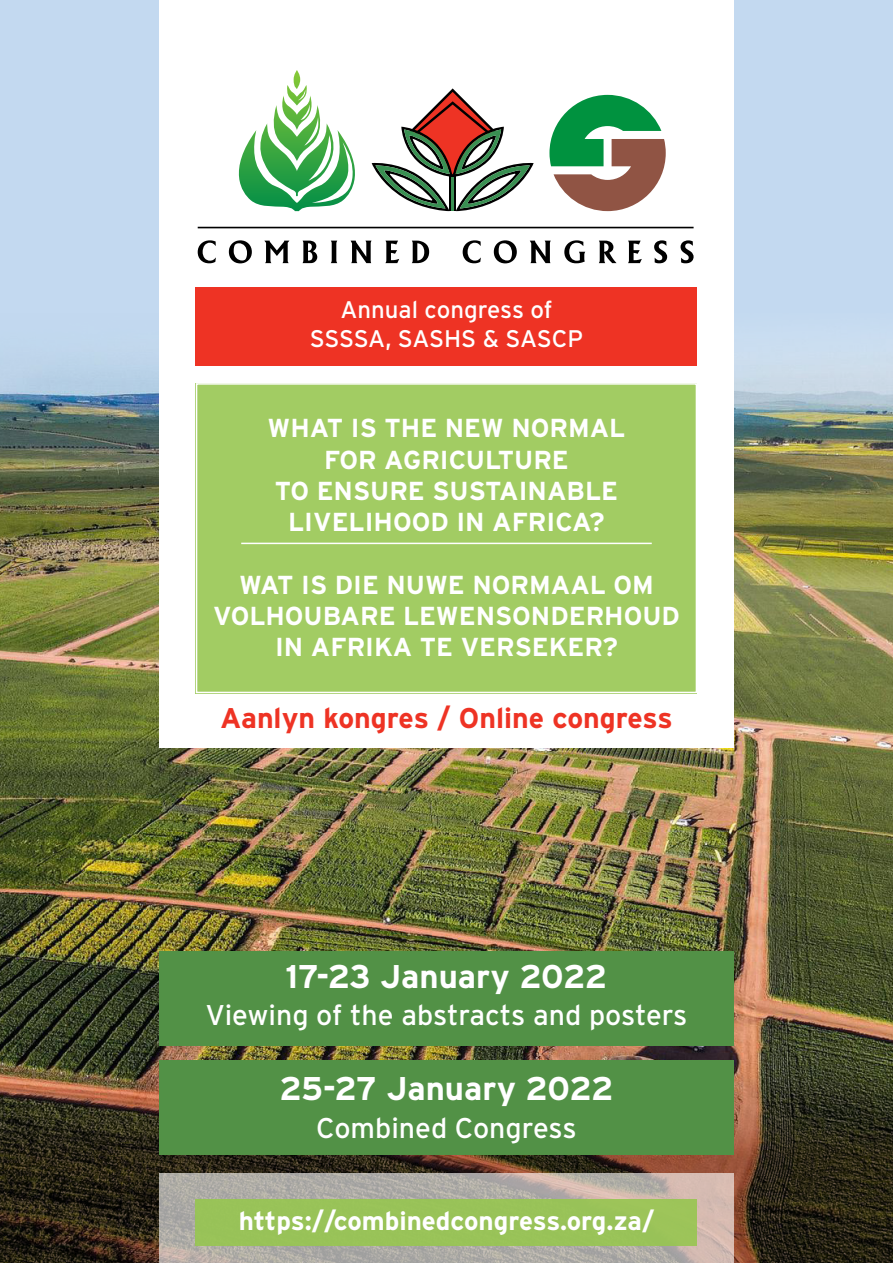
<style>
.page{position:relative;width:893px;height:1263px;background:#fff}
.page>*{position:absolute;margin:0;border:0;box-sizing:border-box;transform-origin:0 0}
.t1{font:700 32.85px "Interstate";letter-spacing:-.005em;color:#fff}
.t2{font:28.5px "Interstate";color:#fff}
.t3{font:700 28.5px "Interstate";color:#ee3324}
.t4{font:700 25.95px/31.2px "Interstate";color:#fff;text-align:center}
.t5{font:24px/28.8px "Interstate";letter-spacing:-.01em;color:#fff;text-align:center}
</style>
<div class="page">
<img style="left:0;top:470px;width:893px;height:468px">
<img style="left:25px;top:470px;width:843px;height:468px">
<svg style="left:0;top:0;width:893px;height:470px;background:#b6cadb"></svg>
<img style="left:0;top:938px;width:893px;height:325px">
<div style="left:159px;top:0;width:574px;height:748px;background:#fff"></div>
<svg style="left:159px;top:1174px;width:574px;height:89px;background:#b6afa7"></svg>
<div style="left:196px;top:287px;width:501px;height:79px;background:#ee3324"></div>
<div style="left:196px;top:1199px;width:501px;height:46px;background:#99c358"></div>
<div style="left:196px;top:383px;width:501px;height:310px;background:#a2cc63"></div>
<hr style="left:241px;top:543px;width:411px;height:1px;background:#fff">
<div style="left:196px;top:383px;width:501px;height:310px;border:2px solid #fff"></div>
<svg style="left:238px;top:70px;width:296px;height:141px"></svg>
<svg style="left:549px;top:95px;width:117px;height:116px"></svg>
<svg style="left:198px;top:240px;width:18px;height:23px"></svg>
<svg style="left:229px;top:240px;width:23px;height:23px"></svg>
<svg style="left:264px;top:241px;width:25px;height:22px"></svg>
<svg style="left:303px;top:241px;width:14px;height:22px"></svg>
<svg style="left:331px;top:241px;width:6px;height:22px"></svg>
<svg style="left:351px;top:241px;width:20px;height:22px"></svg>
<svg style="left:385px;top:241px;width:14px;height:22px"></svg>
<svg style="left:412px;top:241px;width:17px;height:22px"></svg>
<svg style="left:463px;top:240px;width:18px;height:23px"></svg>
<svg style="left:494px;top:240px;width:23px;height:23px"></svg>
<svg style="left:530px;top:241px;width:21px;height:22px"></svg>
<svg style="left:564px;top:240px;width:21px;height:23px"></svg>
<svg style="left:599px;top:241px;width:17px;height:22px"></svg>
<svg style="left:628px;top:241px;width:14px;height:22px"></svg>
<svg style="left:654px;top:240px;width:13px;height:23px"></svg>
<svg style="left:681px;top:240px;width:13px;height:23px"></svg>
<hr style="left:198px;top:227px;width:496px;height:1px;background:#000">
<div style="left:159px;top:951px;width:574px;height:94px;background:#529146"></div>
<div style="left:159px;top:1060px;width:574px;height:95px;background:#529146"></div>
<p class="t5" style="left:310px;top:295px;width:275px">Annual congress of<br>SSSSA, SASHS &amp; SASCP</p>
<p class="t4" style="left:268px;top:412px;width:359px">WHAT IS THE NEW NORMAL<br>FOR AGRICULTURE</p>
<p class="t4" style="left:275px;top:475px;width:345px">TO ENSURE SUSTAINABLE<br>LIVELIHOOD IN AFRICA?</p>
<p class="t4" style="left:213px;top:569px;width:468px">WAT IS DIE NUWE NORMAAL OM<br>VOLHOUBARE LEWENSONDERHOUD<br>IN AFRIKA TE VERSEKER?</p>
<p class="t3" style="left:220px;top:701px;width:454px">Aanlyn kongres / Online congress</p>
<p class="t1" style="left:286px;top:956px;width:323px">17-23 January 2022</p>
<p class="t2" style="left:205px;top:998px;width:483px">Viewing of the abstracts and posters</p>
<p class="t1" style="left:279px;top:1069px;width:336px">25-27 January 2022</p>
<p class="t2" style="left:316px;top:1110px;width:262px">Combined Congress</p>
<p class="t4" style="left:239px;top:1205px;width:417px">https://combinedcongress.org.za/</p>
</div>
